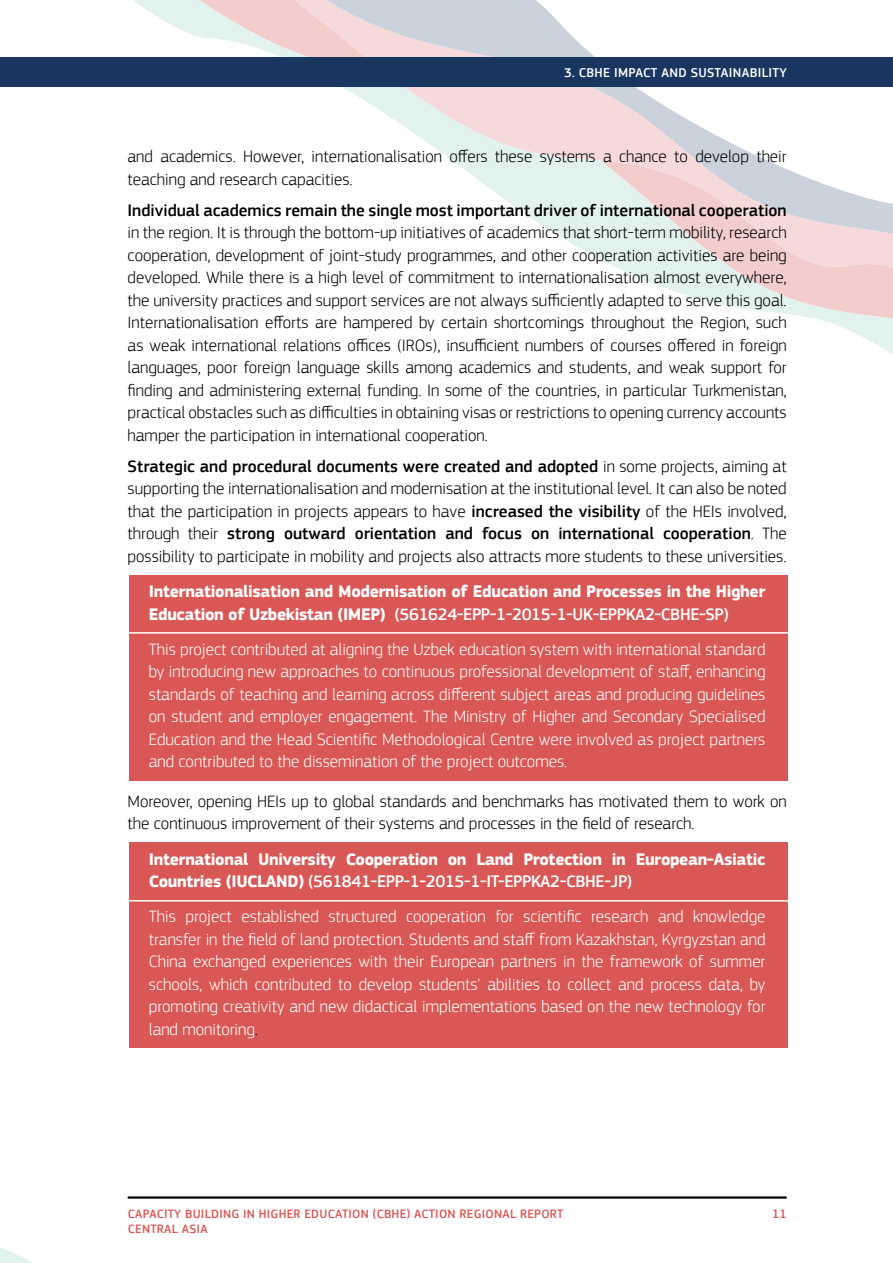
<style>
.page{position:relative;width:893px;height:1263px;background:#fff}
.page>*{position:absolute;margin:0;border:0;box-sizing:border-box;transform-origin:0 0}
.t1{font:300 17.25px/22.5px "EC Square Sans Pro";color:#000}
.t2{font:300 17.25px/22.5px "EC Square Sans Pro";color:#fff;text-align:justify}
.t3{font:700 17.25px/22.5px "EC Square Sans Pro";letter-spacing:-.02em;color:#fff}
.t4{font:500 17.25px "EC Square Sans Pro";color:#000}
.t5{font:500 13.35px "EC Square Sans Pro";letter-spacing:.02em;color:#fff}
.t6{font:500 12.6px "EC Square Sans Pro";letter-spacing:.02em;color:#d95855}
.s1{font-weight:500}
.s2{color:#000}
</style>
<div class="page">
<svg style="left:0;top:1196px;width:128px;height:67px"></svg>
<svg style="left:585px;top:251px;width:308px;height:93px"></svg>
<svg style="left:133px;top:0;width:760px;height:251px"></svg>
<hr style="left:128px;top:1196px;width:659px;height:3px;background:#000">
<div style="left:129px;top:575px;width:659px;height:205px;background:#d95855"></div>
<div style="left:129px;top:843px;width:659px;height:205px;background:#d95855"></div>
<div style="left:0;top:57px;width:893px;height:30px;background:#193661"></div>
<hr style="left:127px;top:632px;width:663px;height:2px;background:#fff">
<hr style="left:127px;top:900px;width:663px;height:1px;background:#fff">
<p class="t5" style="left:755px;top:64px;width:33px">TITLE</p>
<p class="t5" style="left:564px;top:64px;width:224px">3. CBHE IMPACT AND SUSTAINABILITY</p>
<p class="t1" style="left:128px;top:145px;width:661px">and academics. However, internationalisation offers these systems a chance to develop their teaching and research capacities.</p>
<p class="t4" style="left:128px;top:200px;width:661px">Individual academics remain the single most important driver of international cooperation</p>
<p class="t1" style="left:128px;top:221px;width:661px;text-align:justify">in the region. It is through the bottom-up initiatives of academics that short-term mobility, research cooperation, development of joint-study programmes, and other cooperation activities are being developed. While there is a high level of commitment to internationalisation almost everywhere, the university practices and support services are not always sufficiently adapted to serve this goal.<br>Internationalisation efforts are hampered by certain shortcomings throughout the Region, such as weak international relations offices (IROs), insufficient numbers of courses offered in foreign languages, poor foreign language skills among academics and students, and weak support for finding and administering external funding. In some of the countries, in particular Turkmenistan, practical obstacles such as difficulties in obtaining visas or restrictions to opening currency accounts hamper the participation in international cooperation.</p>
<p class="t1" style="left:128px;top:455px;width:661px;text-align:justify"><span class="s1">Strategic and procedural documents were created and adopted</span> in some projects, aiming at supporting the internationalisation and modernisation at the institutional level. It can also be noted that the participation in projects appears to have <span class="s1">increased the visibility</span> of the HEIs involved, through their <span class="s1">strong outward orientation and focus on international cooperation</span>. The possibility to participate in mobility and projects also attracts more students to these universities.</p>
<p class="t3" style="left:149px;top:581px;width:618px">Internationalisation and Modernisation of Education and Processes in the Higher<br>Education of Uzbekistan (IMEP) <span class="s1">(561624-EPP-1-2015-1-UK-EPPKA2-CBHE-SP)</span></p>
<p class="t2" style="left:149px;top:638px;width:618px">This project contributed at aligning the Uzbek education system with international standard by introducing new approaches to continuous professional development of staff, enhancing standards of teaching and learning across different subject areas and producing guidelines on student and employer engagement. The Ministry of Higher and Secondary Specialised Education and the Head Scientific Methodological Centre were involved as project partners and contributed to the dissemination of the project outcomes.</p>
<p class="t1" style="left:128px;top:790px;width:661px">Moreover, opening HEIs up to global standards and benchmarks has motivated them to work on the continuous improvement of their systems and processes in the field of research.</p>
<p class="t3" style="left:149px;top:848px;width:618px">International University Cooperation on Land Protection in European-Asiatic<br>Countries (IUCLAND) <span class="s1">(561841-EPP-1-2015-1-IT-EPPKA2-CBHE-JP)</span></p>
<p class="t2" style="left:149px;top:905px;width:618px">This project established structured cooperation for scientific research and knowledge transfer in the field of land protection. Students and staff from Kazakhstan, Kyrgyzstan and China exchanged experiences with their European partners in the framework of summer schools, which contributed to develop students' abilities to collect and process data, by promoting creativity and new didactical implementations based on the new technology for land monitoring<span class="s2">.</span></p>
<p class="t6" style="left:128px;top:1206px;width:437px">CAPACITY BUILDING IN HIGHER EDUCATION (CBHE) ACTION REGIONAL REPORT</p>
<p class="t6" style="left:772px;top:1206px;width:16px">11</p>
<p class="t6" style="left:128px;top:1221px;width:81px">CENTRAL ASIA</p>
</div>
